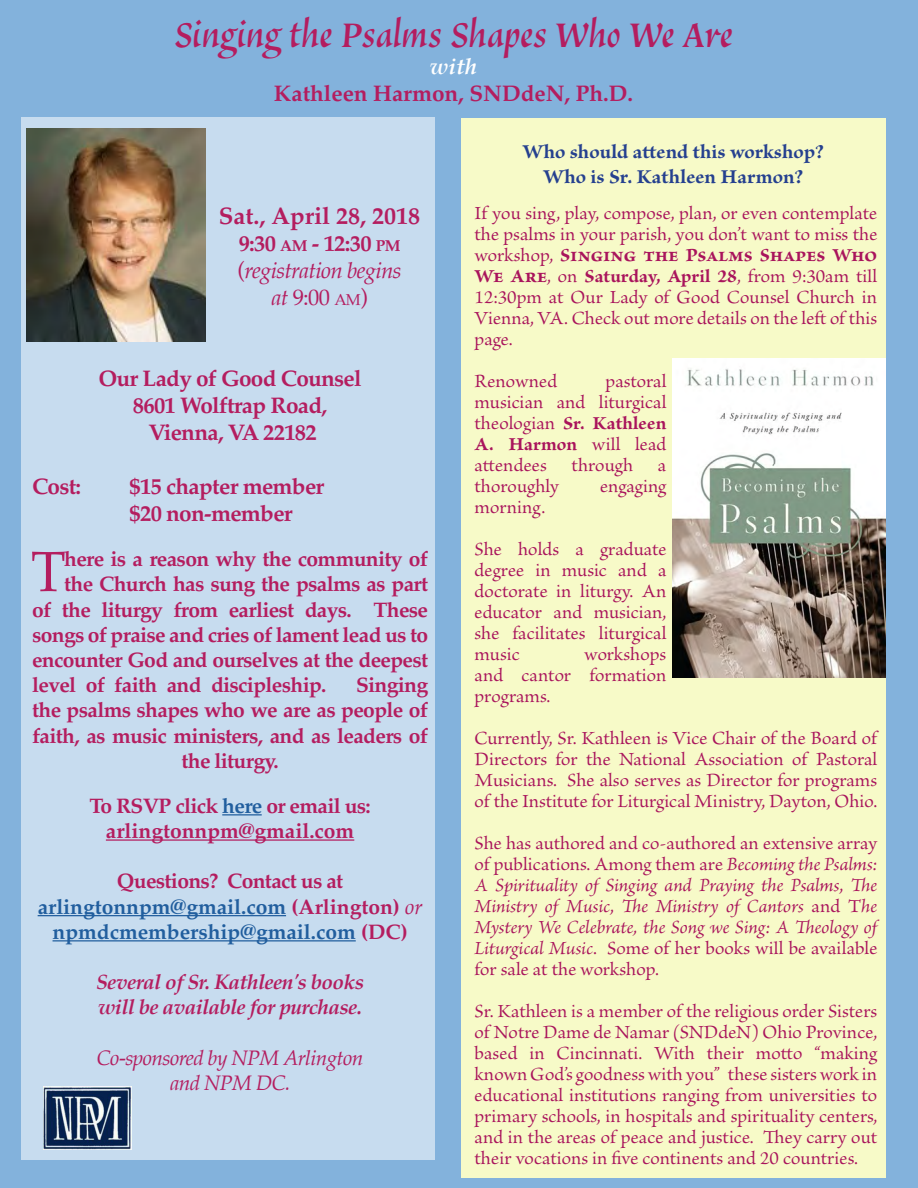
<style>
.page{position:relative;width:918px;height:1188px;background:#83b2dc}
.page>*{position:absolute;margin:0;border:0;box-sizing:border-box;transform-origin:0 0}
.t1{font:57.15px "Palatino";color:#b41d5f}
.t2{font:500 36px "Vatican";color:#b41d5f}
.t3{font:700 24px "Palatino";color:#b41d5f}
.t4{font:700 22.5px/27px "Palatino";letter-spacing:-.03em;color:#b41d5f;text-align:center}
.t5{font:italic 22.5px/27px "Palatino";letter-spacing:-.03em;color:#b41d5f;text-align:center}
.t6{font:700 22.5px "Palatino";color:#b41d5f}
.t7{font:italic 700 22.5px "Palatino";color:#fff}
.t8{font:700 21px/25.2px "Palatino";letter-spacing:-.03em;color:#b41d5f;text-align:center}
.t9{font:700 21px/25.2px "Palatino";color:#215e9e;text-align:center}
.t10{font:italic 700 21px/25.2px "Palatino";letter-spacing:-.03em;color:#b41d5f}
.t11{font:700 21px/25.2px "Brioso Pro";color:#25408f;text-align:center}
.t12{font:italic 21px/25.2px "Palatino";letter-spacing:-.03em;color:#b41d5f;text-align:center}
.t13{font:19.5px/21px "Brioso Pro";color:#a9145c;text-align:justify}
.t14{font:italic 19.5px/21px "Brioso Pro";color:#a9145c;text-align:justify}
.s1{font-weight:700;font-style:normal}
.s2{font-weight:700;font-style:normal;font-size:15.75px}
.s3{font-style:normal}
.s4{font-style:normal;font-size:15.75px}
.s5{color:#215e9e}
.s6{color:#b41d5f}
.s7{font-weight:400;font-style:italic;color:#b41d5f}
.s8{font-weight:700}
</style>
<div class="page">
<div style="left:22px;top:118px;width:413px;height:1042px;background:#c7dcef"></div>
<hr style="left:222px;top:814px;width:40px;height:1px;background:#215e9e">
<hr style="left:106px;top:839px;width:248px;height:2px;background:#b41d5f">
<hr style="left:38px;top:915px;width:248px;height:1px;background:#215e9e">
<hr style="left:53px;top:940px;width:303px;height:1px;background:#215e9e">
<img style="left:26px;top:128px;width:179px;height:214px">
<div style="left:461px;top:118px;width:425px;height:1059px;background:#f7fac8"></div>
<img style="left:672px;top:358px;width:214px;height:320px">
<img style="left:44px;top:1086px;width:87px;height:64px">
<h2 class="t2" style="left:174px;top:15px;width:560px">Singing the Psalms Shapes Who We Are</h2>
<p class="t7" style="left:430px;top:48px;width:49px">with</p>
<p class="t6" style="left:274px;top:74px;width:361px">Kathleen Harmon, SNDdeN, Ph.D.</p>
<p class="t3" style="left:219px;top:195px;width:203px">Sat., April 28, 2018</p>
<p class="t5" style="left:238px;top:230px;width:166px"><span class="s1">9:30</span> <span class="s2">AM</span> <span class="s1">- 12:30</span> <span class="s2">PM </span><span class="s3">(</span>registration begins at <span class="s3">9:00</span> <span class="s4">am</span><span class="s3">)</span></p>
<p class="t4" style="left:98px;top:364px;width:265px">Our Lady of Good Counsel<br>8601 Wolftrap Road,<br>Vienna, VA 22182</p>
<p class="t4" style="left:32px;top:472px;width:51px">Cost:</p>
<p class="t4" style="left:130px;top:472px;width:196px;text-align:left">$15 chapter member $20 non-member</p>
<h1 class="t1" style="left:31px;top:524px;width:36px">T</h1>
<p class="t8" style="left:64px;top:546px;width:365px">here is a reason why the community of</p>
<p class="t8" style="left:64px;top:571px;width:365px">the Church has sung the psalms as part</p>
<p class="t8" style="left:32px;top:596px;width:398px">of the liturgy from earliest days. These</p>
<p class="t8" style="left:32px;top:621px;width:397px">songs of praise and cries of lament lead us to</p>
<p class="t8" style="left:32px;top:647px;width:398px">encounter God and ourselves at the deepest</p>
<p class="t8" style="left:32px;top:672px;width:296px">level of faith and discipleship.</p>
<p class="t8" style="left:356px;top:672px;width:74px">Singing</p>
<p class="t8" style="left:32px;top:697px;width:397px">the psalms shapes who we are as people of</p>
<p class="t8" style="left:32px;top:722px;width:398px">faith, as music ministers, and as leaders of</p>
<p class="t8" style="left:181px;top:747px;width:99px">the liturgy.</p>
<p class="t8" style="left:89px;top:792px;width:283px">To RSVP click <span class="s5">here</span> or email us: arlingtonnpm@gmail.com</p>
<p class="t9" style="left:38px;top:868px;width:386px"><span class="s6">Questions? Contact us at </span>arlingtonnpm@gmail.com <span class="s6">(Arlington)</span> <span class="s7">or </span>npmdcmembership@gmail.com <span class="s6">(DC)</span></p>
<p class="t10" style="left:96px;top:969px;width:269px">Several of Sr. Kathleen's books will be available for purchase.</p>
<p class="t12" style="left:97px;top:1045px;width:268px">Co-sponsored by NPM Arlington and NPM DC.</p>
<p class="t11" style="left:523px;top:140px;width:303px">Who should attend this workshop?<br>Who is Sr. Kathleen Harmon?</p>
<p class="t13" style="left:475px;top:203px;width:404px">If you sing, play, compose, plan, or even contemplate the psalms in your parish, you don’t want to miss the workshop, <span class="s8">Singing the Psalms Shapes Who We Are</span>, on <span class="s8">Saturday, April 28</span>, from 9:30am till 12:30pm at Our Lady of Good Counsel Church in Vienna, VA. Check out more details on the left of this page.</p>
<p class="t13" style="left:475px;top:372px;width:84px">Renowned</p>
<p class="t13" style="left:475px;top:372px;width:193px;text-indent:131px">pastoral musician and liturgical theologian <span class="s8">Sr. Kathleen A. Harmon</span> will lead attendees</p>
<p class="t13" style="left:572px;top:456px;width:63px">through</p>
<p class="t13" style="left:658px;top:456px;width:10px">a</p>
<p class="t13" style="left:475px;top:477px;width:86px">thoroughly</p>
<p class="t13" style="left:600px;top:477px;width:68px">engaging</p>
<p class="t13" style="left:475px;top:487px;width:193px;line-height:42px">morning.<br>She holds a graduate</p>
<p class="t13" style="left:475px;top:561px;width:193px">degree in music and a doctorate in liturgy. An educator and musician, she facilitates liturgical music</p>
<p class="t13" style="left:475px;top:645px;width:193px;text-indent:110px">workshops and cantor formation programs.</p>
<p class="t13" style="left:475px;top:729px;width:404px">Currently, Sr. Kathleen is Vice Chair of the Board of Directors for the National Association of Pastoral Musicians. She also serves as Director for programs of the Institute for Liturgical Ministry, Dayton, Ohio.</p>
<p class="t14" style="left:475px;top:832px;width:404px"><span class="s3">She has authored and co-authored an extensive array of publications. Among them are</span> Becoming the Psalms:<br>A Spirituality of Singing and Praying the Psalms<span class="s3">,</span> The Ministry of Music<span class="s3">,</span> The Ministry of Cantors <span class="s3">and T</span>he Mystery We Celebrate, the Song we Sing: A Theology of Liturgical Music<span class="s3">. Some of her books will be available for sale at the workshop.</span></p>
<p class="t13" style="left:475px;top:1002px;width:404px">Sr. Kathleen is a member of the religious order Sisters of Notre Dame de Namar (SNDdeN) Ohio Province, based in Cincinnati. With their motto “making known God’s goodness with you” these sisters work in educational institutions ranging from universities to primary schools, in hospitals and spirituality centers, and in the areas of peace and justice. They carry out their vocations in five continents and 20 countries.</p>
</div>
